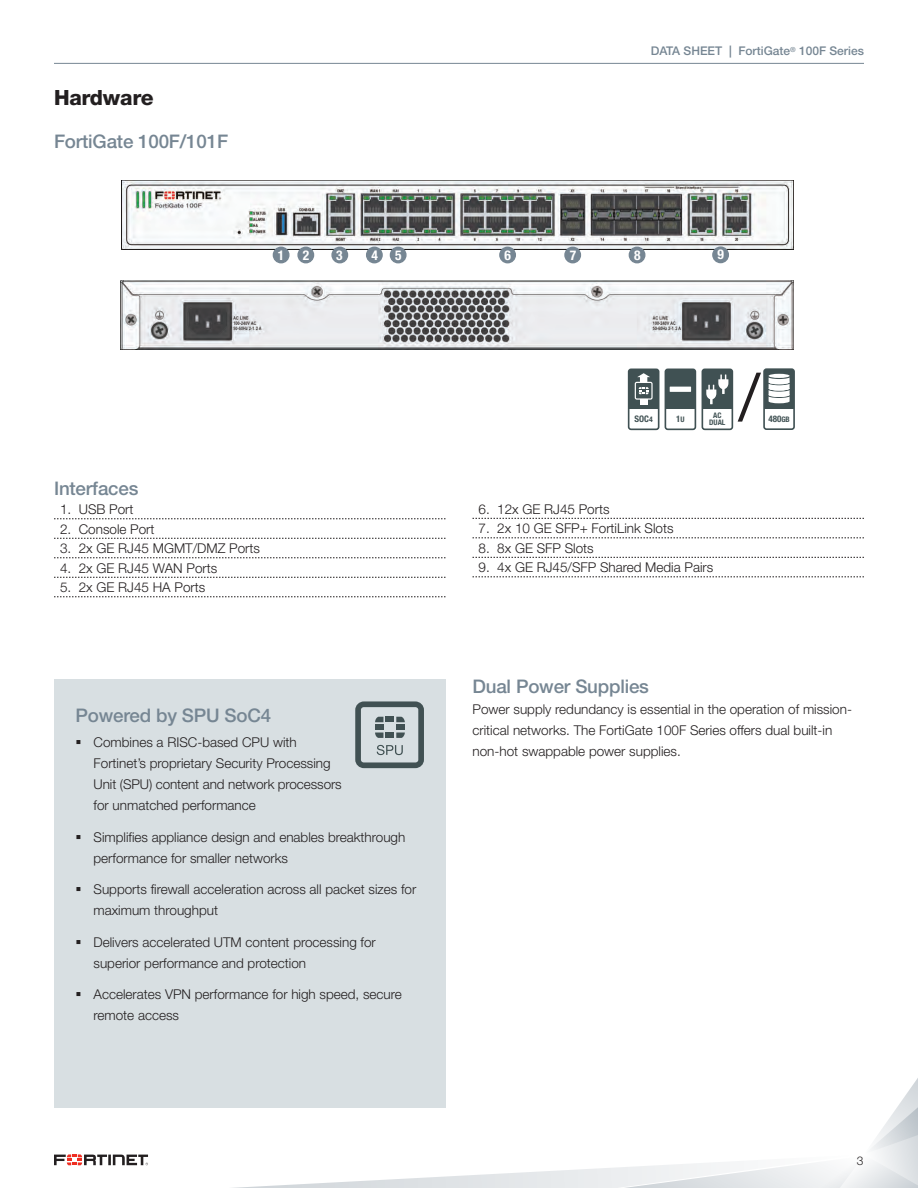
<style>
.page{position:relative;width:918px;height:1188px;background:#fff}
.page>*{position:absolute;margin:0;border:0;box-sizing:border-box;transform-origin:0 0}
.t1{font:67.5px "Myriad Pro";color:#231f20}
.t2{font:800 21px "Helvetica Neue LT Pro";letter-spacing:-.01em;color:#231f20}
.t3{font:500 18.75px "Helvetica Neue LT Pro";letter-spacing:-.01em;color:#768693}
.t4{font:300 13.5px/21px "Helvetica Neue LT Pro";color:#231f20}
.t5{font:700 condensed 13.5px "Helvetica Neue LT Std";color:#fff}
.t6{font:500 12px "Helvetica Neue LT Pro";color:#768693}
.t7{font:300 12px "Helvetica Neue LT Pro";color:#231f20}
.t8{font:700 condensed 9px "Helvetica Neue LT Pro";color:#405153}
.t9{font:700 condensed 7.65px/7.6px "Helvetica Neue LT Pro";color:#405153;text-align:center}
.s1{font-size:7.65px}
</style>
<div class="page">
<hr style="left:54px;top:63px;width:810px;height:1px;background:#768693">
<svg style="left:54px;top:1078px;width:864px;height:110px"></svg>
<div style="left:54px;top:680px;width:392px;height:428px;background:#d8dfe2"></div>
<svg style="left:355px;top:701px;width:69px;height:67px"></svg>
<img style="left:121px;top:180px;width:673px;height:69px">
<div style="left:665px;top:369px;width:30px;height:40px;background:#405153"></div>
<div style="left:665px;top:369px;width:31px;height:61px;border:2px solid #405153;border-radius:2px"></div>
<div style="left:670px;top:387px;width:21px;height:5px;background:#fff"></div>
<div style="left:629px;top:369px;width:30px;height:40px;background:#405153"></div>
<div style="left:628px;top:369px;width:31px;height:61px;border:2px solid #405153;border-radius:2px"></div>
<div style="left:635px;top:382px;width:18px;height:18px;border:1px solid #fff;border-radius:2px"></div>
<svg style="left:637px;top:373px;width:13px;height:31px"></svg>
<div style="left:764px;top:369px;width:30px;height:40px;background:#405153"></div>
<div style="left:763px;top:368px;width:32px;height:62px;border:2px solid #405153;border-radius:2px"></div>
<svg style="left:769px;top:374px;width:21px;height:4px"></svg>
<svg style="left:769px;top:378px;width:21px;height:25px"></svg>
<div style="left:702px;top:369px;width:30px;height:40px;background:#405153"></div>
<div style="left:702px;top:369px;width:31px;height:61px;border:2px solid #405153;border-radius:2px"></div>
<svg style="left:706px;top:374px;width:22px;height:30px"></svg>
<div style="left:367px;top:247px;width:15px;height:16px;background:#768693;border-radius:50%"></div>
<div style="left:366px;top:247px;width:17px;height:16px;border:1px solid #768693;border-radius:50%"></div>
<div style="left:273px;top:247px;width:16px;height:16px;background:#768693;border-radius:50%"></div>
<div style="left:273px;top:247px;width:17px;height:16px;border:1px solid #768693;border-radius:50%"></div>
<div style="left:298px;top:247px;width:16px;height:16px;background:#768693;border-radius:50%"></div>
<div style="left:297px;top:247px;width:17px;height:16px;border:1px solid #768693;border-radius:50%"></div>
<div style="left:332px;top:247px;width:16px;height:16px;background:#768693;border-radius:50%"></div>
<div style="left:331px;top:247px;width:17px;height:16px;border:1px solid #768693;border-radius:50%"></div>
<div style="left:390px;top:247px;width:16px;height:16px;background:#768693;border-radius:50%"></div>
<div style="left:390px;top:247px;width:17px;height:16px;border:1px solid #768693;border-radius:50%"></div>
<div style="left:500px;top:247px;width:15px;height:16px;background:#768693;border-radius:50%"></div>
<div style="left:499px;top:247px;width:17px;height:16px;border:1px solid #768693;border-radius:50%"></div>
<div style="left:565px;top:247px;width:15px;height:16px;background:#768693;border-radius:50%"></div>
<div style="left:564px;top:247px;width:17px;height:16px;border:1px solid #768693;border-radius:50%"></div>
<svg style="left:54px;top:519px;width:392px;height:1px"></svg>
<svg style="left:54px;top:538px;width:392px;height:1px"></svg>
<svg style="left:54px;top:558px;width:392px;height:1px"></svg>
<svg style="left:54px;top:577px;width:392px;height:1px"></svg>
<svg style="left:54px;top:597px;width:392px;height:1px"></svg>
<img style="left:121px;top:281px;width:673px;height:69px">
<svg style="left:472px;top:518px;width:392px;height:1px"></svg>
<svg style="left:472px;top:538px;width:392px;height:1px"></svg>
<svg style="left:472px;top:557px;width:392px;height:1px"></svg>
<svg style="left:472px;top:577px;width:392px;height:1px"></svg>
<div style="left:629px;top:247px;width:16px;height:16px;background:#768693;border-radius:50%"></div>
<div style="left:629px;top:247px;width:16px;height:16px;border:1px solid #768693;border-radius:50%"></div>
<div style="left:713px;top:247px;width:15px;height:16px;background:#768693;border-radius:50%"></div>
<div style="left:712px;top:246px;width:17px;height:17px;border:1px solid #768693;border-radius:50%"></div>
<h2 class="t2" style="left:54px;top:85px;width:101px">Hardware</h2>
<h3 class="t3" style="left:54px;top:131px;width:176px">FortiGate 100F/101F</h3>
<p class="t5" style="left:278px;top:247px;width:8px">1</p>
<p class="t5" style="left:303px;top:247px;width:8px">2</p>
<p class="t5" style="left:336px;top:247px;width:8px">3</p>
<p class="t5" style="left:371px;top:247px;width:8px">4</p>
<p class="t5" style="left:395px;top:247px;width:8px">5</p>
<p class="t5" style="left:505px;top:247px;width:8px">6</p>
<p class="t5" style="left:570px;top:247px;width:8px">7</p>
<p class="t6" style="left:651px;top:44px;width:215px">DATA SHEET | FortiGate<sup>®</sup> 100F Series</p>
<p class="t5" style="left:634px;top:247px;width:8px">8</p>
<p class="t5" style="left:718px;top:246px;width:8px">9</p>
<h3 class="t3" style="left:54px;top:477px;width:86px">Interfaces</h3>
<p class="t4" style="left:60px;top:499px;width:75px">1. USB Port</p>
<p class="t4" style="left:60px;top:518px;width:96px">2. Console Port</p>
<p class="t4" style="left:60px;top:537px;width:202px">3. 2x GE RJ45 MGMT/DMZ Ports</p>
<p class="t4" style="left:60px;top:557px;width:159px">4. 2x GE RJ45 WAN Ports</p>
<p class="t4" style="left:60px;top:576px;width:147px">5. 2x GE RJ45 HA Ports</p>
<p class="t8" style="left:635px;top:413px;width:20px">SOC<span class="s1">4</span></p>
<p class="t8" style="left:676px;top:413px;width:10px">1<span class="s1">U</span></p>
<p class="t9" style="left:709px;top:411px;width:18px">AC<br>DUAL</p>
<h1 class="t1" style="left:738px;top:355px;width:25px">/</h1>
<p class="t8" style="left:768px;top:413px;width:23px">480<span class="s1">GB</span></p>
<p class="t4" style="left:478px;top:498px;width:133px">6. 12x GE RJ45 Ports</p>
<p class="t4" style="left:478px;top:518px;width:197px">7. 2x 10 GE SFP+ FortiLink Slots</p>
<p class="t4" style="left:478px;top:537px;width:117px">8. 8x GE SFP Slots</p>
<p class="t4" style="left:478px;top:557px;width:236px">9. 4x GE RJ45/SFP Shared Media Pairs</p>
<h3 class="t3" style="left:76px;top:704px;width:197px">Powered by SPU SoC4</h3>
<p class="t4" style="left:94px;top:732px;width:250px;text-indent:-18px">▪ Combines a RISC-based CPU with Fortinet’s proprietary Security Processing Unit (SPU) content and network processors for unmatched performance</p>
<p class="t4" style="left:94px;top:826px;width:313px;text-indent:-18px">▪ Simplifies appliance design and enables breakthrough performance for smaller networks</p>
<p class="t4" style="left:94px;top:879px;width:324px;text-indent:-18px">▪ Supports firewall acceleration across all packet sizes for maximum throughput</p>
<p class="t4" style="left:94px;top:931px;width:284px;text-indent:-18px">▪ Delivers accelerated UTM content processing for superior performance and protection</p>
<p class="t4" style="left:94px;top:984px;width:310px;text-indent:-18px">▪ Accelerates VPN performance for high speed, secure remote access</p>
<h3 class="t3" style="left:472px;top:675px;width:178px">Dual Power Supplies</h3>
<p class="t4" style="left:472px;top:698px;width:381px">Power supply redundancy is essential in the operation of mission&shy;critical networks. The FortiGate 100F Series offers dual built-in non-hot swappable power supplies.</p>
<p class="t7" style="left:857px;top:1154px;width:8px">3</p>
</div>
